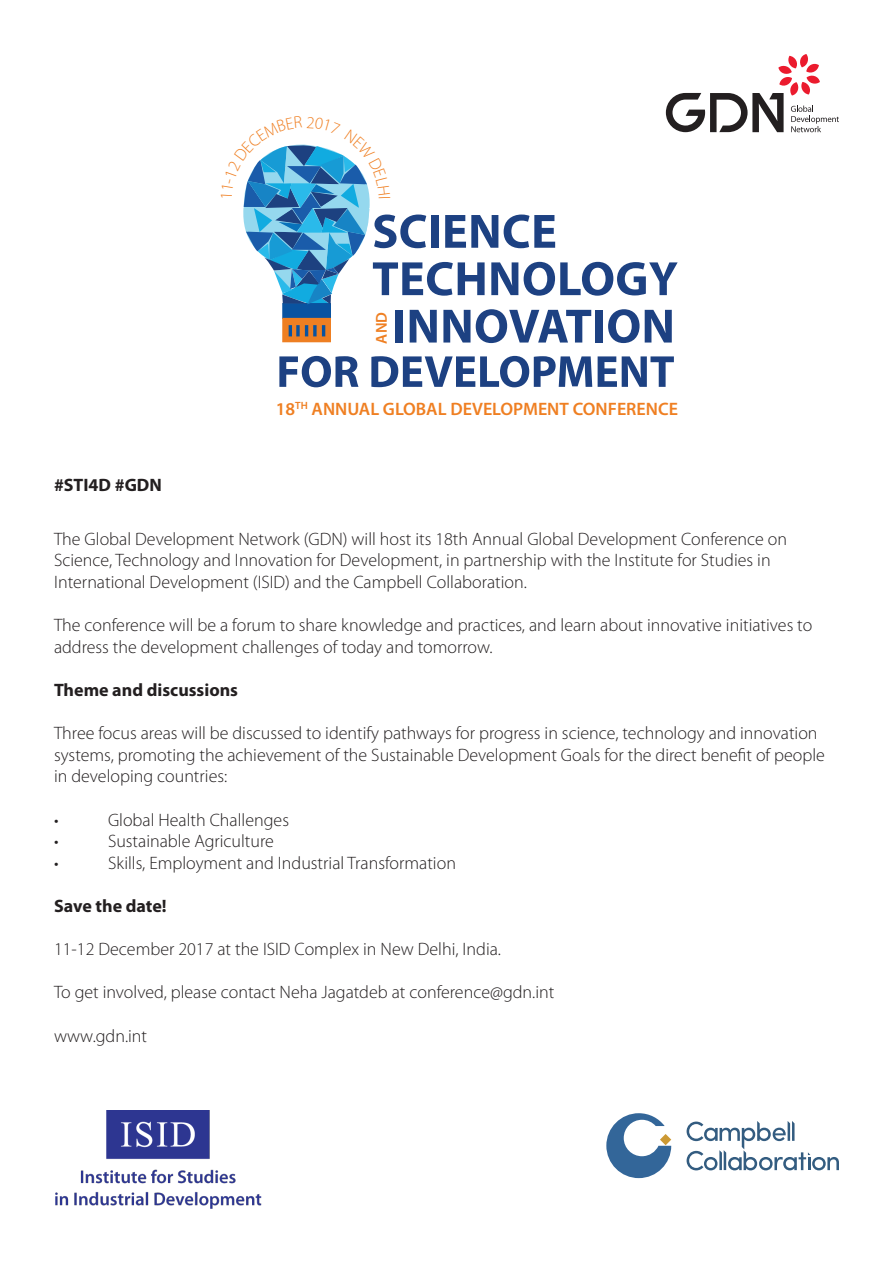
<style>
.page{position:relative;width:893px;height:1263px;background:#fff}
.page>*{position:absolute;margin:0;border:0;box-sizing:border-box;transform-origin:0 0}
.t1{font:300 18px/21.6px "Myriad Pro";color:#231f20}
.t2{font:700 18px "Myriad Pro";color:#231f20}
.t3{font:600 18px "Myriad Pro";color:#ef7f22}
.t4{font:600 15.75px "Myriad Pro";color:#ef7f22}
</style>
<div class="page">
<svg style="left:279px;top:356px;width:79px;height:31px"></svg>
<svg style="left:371px;top:356px;width:221px;height:31px"></svg>
<svg style="left:598px;top:356px;width:76px;height:31px"></svg>
<svg style="left:606px;top:1113px;width:65px;height:65px"></svg>
<svg style="left:687px;top:1121px;width:152px;height:49px"></svg>
<img style="left:55px;top:1110px;width:207px;height:99px">
<svg style="left:243px;top:54px;width:596px;height:289px"></svg>
<p class="t4" style="left:372px;top:343px;width:33px;rotate:-90deg">AND</p>
<p class="t2" style="left:54px;top:473px;width:109px">#STI4D #GDN</p>
<p class="t3" style="left:276px;top:398px;width:404px">18<sup>TH</sup> ANNUAL GLOBAL DEVELOPMENT CONFERENCE</p>
<p class="t1" style="left:54px;top:528px;width:735px">The Global Development Network (GDN) will host its 18th Annual Global Development Conference on<br>Science, Technology and Innovation for Development, in partnership with the Institute for Studies in<br>International Development (ISID) and the Campbell Collaboration.</p>
<p class="t1" style="left:54px;top:615px;width:760px">The conference will be a forum to share knowledge and practices, and learn about innovative initiatives to address the development challenges of today and tomorrow.</p>
<p class="t2" style="left:54px;top:678px;width:186px">Theme and discussions</p>
<p class="t1" style="left:54px;top:723px;width:772px">Three focus areas will be discussed to identify pathways for progress in science, technology and innovation systems, promoting the achievement of the Sustainable Development Goals for the direct benefit of people in developing countries:</p>
<p class="t1" style="left:54px;top:809px;width:6px">•</p>
<p class="t1" style="left:108px;top:809px;width:183px">Global Health Challenges</p>
<p class="t1" style="left:54px;top:831px;width:6px">•</p>
<p class="t1" style="left:108px;top:831px;width:167px">Sustainable Agriculture</p>
<p class="t1" style="left:54px;top:852px;width:6px">•</p>
<p class="t1" style="left:108px;top:852px;width:349px">Skills, Employment and Industrial Transformation</p>
<p class="t2" style="left:54px;top:894px;width:114px">Save the date!</p>
<p class="t1" style="left:54px;top:939px;width:449px">11-12 December 2017 at the ISID Complex in New Delhi, India.</p>
<p class="t1" style="left:54px;top:982px;width:502px">To get involved, please contact Neha Jagatdeb at conference@gdn.int</p>
<p class="t1" style="left:54px;top:1025px;width:95px">www.gdn.int</p>
</div>
